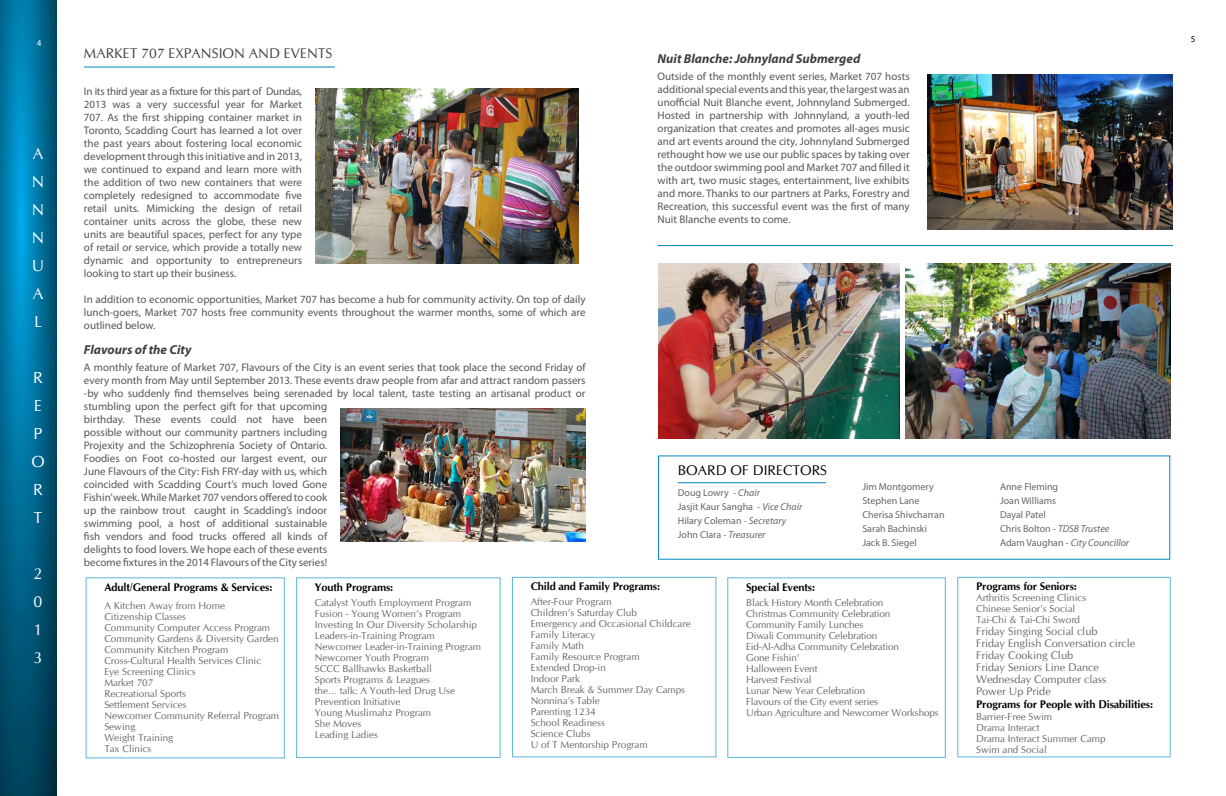
<style>
.page{position:relative;width:1226px;height:796px;background:#fff}
.page>*{position:absolute;margin:0;border:0;box-sizing:border-box;transform-origin:0 0}
.t1{font:16px/28px "CG Omega";color:#fff;text-align:justify}
.t2{font:14px "CG Omega";color:#404040}
.t3{font:14px "CG Omega";color:#000}
.t4{font:italic 700 13px "Myriad Pro";color:#404040}
.t5{font:11px/13px "Myriad Pro";color:#575757;text-align:justify}
.t6{font:700 11px "CG Omega";letter-spacing:-.01em;color:#000}
.t7{font:11px/12px "CG Omega";color:#666}
.t8{font:10px/11px "CG Omega";color:#666}
.t9{font:10px/14px "Myriad Pro";color:#666}
.t10{font:9px "Myriad Pro";color:#fff}
.t11{font:9px "Myriad Pro";color:#000}
.s1{font-style:italic}
</style>
<div class="page">
<img style="left:0;top:0;width:56px;height:795px">
<div style="left:296px;top:577px;width:204px;height:180px;border:1px solid #5eb6d9"></div>
<div style="left:512px;top:576px;width:204px;height:180px;border:1px solid #5eb6d9"></div>
<div style="left:727px;top:577px;width:218px;height:180px;border:1px solid #5eb6d9"></div>
<div style="left:957px;top:576px;width:213px;height:180px;border:1px solid #5eb6d9"></div>
<img style="left:927px;top:75px;width:245px;height:154px">
<hr style="left:657px;top:245px;width:516px;height:1px;background:#0088bc">
<img style="left:315px;top:89px;width:263px;height:174px">
<img style="left:341px;top:408px;width:244px;height:133px">
<hr style="left:84px;top:67px;width:251px;height:1px;background:#0088bc">
<hr style="left:678px;top:482px;width:148px;height:1px;background:#0088bc">
<img style="left:658px;top:263px;width:241px;height:175px">
<img style="left:905px;top:263px;width:265px;height:175px">
<p class="t10" style="left:37px;top:37px;width:6px">4</p>
<h1 class="t1" style="left:32px;top:139px;width:14px">A N N N U A L</h1>
<h1 class="t1" style="left:31px;top:363px;width:15px;text-align:left">R<br>E<br>P<br>O<br>R<br>T</h1>
<h1 class="t1" style="left:34px;top:559px;width:10px">2<br>0<br>1<br>3</h1>
<p class="t2" style="left:84px;top:44px;width:250px">MARKET 707 EXPANSION AND EVENTS</p>
<p class="t5" style="left:84px;top:84px;width:220px">In its third year as a fixture for this part of Dundas, 2013 was a very successful year for Market 707. As the first shipping container market in Toronto, Scadding Court has learned a lot over the past years about fostering local economic development through this initiative and in 2013, we continued to expand and learn more with the addition of two new containers that were completely redesigned to accommodate five retail units. Mimicking the design of retail container units across the globe, these new units are beautiful spaces, perfect for any type of retail or service, which provide a totally new dynamic and opportunity to entrepreneurs looking to start up their business.</p>
<p class="t5" style="left:84px;top:292px;width:503px">In addition to economic opportunities, Market 707 has become a hub for community activity. On top of daily lunch-goers, Market 707 hosts free community events throughout the warmer months, some of which are outlined below.</p>
<p class="t4" style="left:84px;top:341px;width:109px">Flavours of the City</p>
<p class="t5" style="left:84px;top:360px;width:503px;text-align:left">A monthly feature of Market 707, Flavours of the City is an event series that took place the second Friday of every month from May until September 2013. These events draw people from afar and attract random passers -by who suddenly find themselves being serenaded by local talent, taste testing an artisanal product or stumbling upon the perfect gift for that upcoming<br>birthday. These events could not have been<br>possible without our community partners including<br>Projexity and the Schizophrenia Society of Ontario.<br>Foodies on Foot co-hosted our largest event, our<br>June Flavours of the City: Fish FRY-day with us, which<br>coincided with Scadding Court’s much loved Gone<br>Fishin’week. While Market 707 vendors offered to cook<br>up the rainbow trout caught in Scadding’s indoor<br>swimming pool, a host of additional sustainable<br>fish vendors and food trucks offered all kinds of<br>delights to food lovers. We hope each of these events<br>become fixtures in the 2014 Flavours of the City series!</p>
<p class="t4" style="left:657px;top:50px;width:204px">Nuit Blanche: Johnyland Submerged</p>
<p class="t5" style="left:657px;top:69px;width:254px">Outside of the monthly event series, Market 707 hosts additional special events and this year, the largest was an unofficial Nuit Blanche event, Johnnyland Submerged.<br>Hosted in partnership with Johnnyland, a youth-led organization that creates and promotes all-ages music and art events around the city, Johnnyland Submerged rethought how we use our public spaces by taking over the outdoor swimming pool and Market 707 and filled it with art, two music stages, entertainment, live exhibits and more. Thanks to our partners at Parks, Forestry and Recreation, this successful event was the first of many Nuit Blanche events to come.</p>
<p class="t3" style="left:678px;top:462px;width:151px">BOARD OF DIRECTORS</p>
<p class="t9" style="left:678px;top:485px;width:126px">Doug Lowry - <span class="s1">Chair<br></span>Jasjit Kaur Sangha - <span class="s1">Vice Chair<br></span>Hilary Coleman - <span class="s1">Secretary<br></span>John Clara - <span class="s1">Treasurer</span></p>
<p class="t9" style="left:1000px;top:479px;width:131px">Anne Fleming<br>Joan Williams<br>Dayal Patel<br>Chris Bolton - <span class="s1">TDSB Trustee<br></span>Adam Vaughan - <span class="s1">City Councillor</span></p>
<p class="t9" style="left:862px;top:479px;width:84px">Jim Montgomery<br>Stephen Lane<br>Cherisa Shivcharran<br>Sarah Bachinski<br>Jack B. Siegel</p>
<p class="t6" style="left:104px;top:579px;width:170px">Adult/General Programs &amp; Services:</p>
<p class="t8" style="left:104px;top:599px;width:176px">A Kitchen Away from Home<br>Citizenship Classes<br>Community Computer Access Program<br>Community Gardens &amp; Diversity Garden<br>Community Kitchen Program<br>Cross-Cultural Health Services Clinic<br>Eye Screening Clinics<br>Market 707<br>Recreational Sports<br>Settlement Services<br>Newcomer Community Referral Program<br>Sewing<br>Weight Training<br>Tax Clinics</p>
<p class="t6" style="left:315px;top:579px;width:80px">Youth Programs:</p>
<p class="t8" style="left:315px;top:596px;width:168px">Catalyst Youth Employment Program<br>Fusion - Young Women’s Program<br>Investing In Our Diversity Scholarship<br>Leaders-in-Training Program<br>Newcomer Leader-in-Training Program<br>Newcomer Youth Program<br>SCCC Ballhawks Basketball<br>Sports Programs &amp; Leagues<br>the… talk: A Youth-led Drug Use<br>Prevention Initiative<br>Young Muslimahz Program<br>She Moves<br>Leading Ladies</p>
<p class="t6" style="left:531px;top:579px;width:131px">Child and Family Programs:</p>
<p class="t8" style="left:531px;top:596px;width:161px">After-Four Program<br>Children’s Saturday Club<br>Emergency and Occasional Childcare<br>Family Literacy<br>Family Math<br>Family Resource Program<br>Extended Drop-in<br>Indoor Park<br>March Break &amp; Summer Day Camps<br>Nonnina’s Table<br>Parenting 1234<br>School Readiness<br>Science Clubs<br>U of T Mentorship Program</p>
<p class="t6" style="left:746px;top:579px;width:71px">Special Events:</p>
<p class="t8" style="left:746px;top:596px;width:194px">Black History Month Celebration<br>Christmas Community Celebration<br>Community Family Lunches<br>Diwali Community Celebration<br>Eid-Al-Adha Community Celebration<br>Gone Fishin’<br>Halloween Event<br>Harvest Festival<br>Lunar New Year Celebration<br>Flavours of the City event series<br>Urban Agriculture and Newcomer Workshops</p>
<p class="t6" style="left:976px;top:579px;width:102px">Programs for Seniors:</p>
<p class="t8" style="left:976px;top:592px;width:112px">Arthritis Screening Clinics<br>Chinese Senior’s Social<br>Tai-Chi &amp; Tai-Chi Sword</p>
<p class="t7" style="left:976px;top:625px;width:161px">Friday Singing Social club<br>Friday English Conversation circle<br>Friday Cooking Club<br>Friday Seniors Line Dance<br>Wednesday Computer class<br>Power Up Pride</p>
<p class="t6" style="left:976px;top:697px;width:178px">Programs for People with Disabilities:</p>
<p class="t8" style="left:976px;top:711px;width:131px">Barrier-Free Swim<br>Drama Interact<br>Drama Interact Summer Camp<br>Swim and Social</p>
<p class="t11" style="left:1190px;top:33px;width:6px">5</p>
</div>
